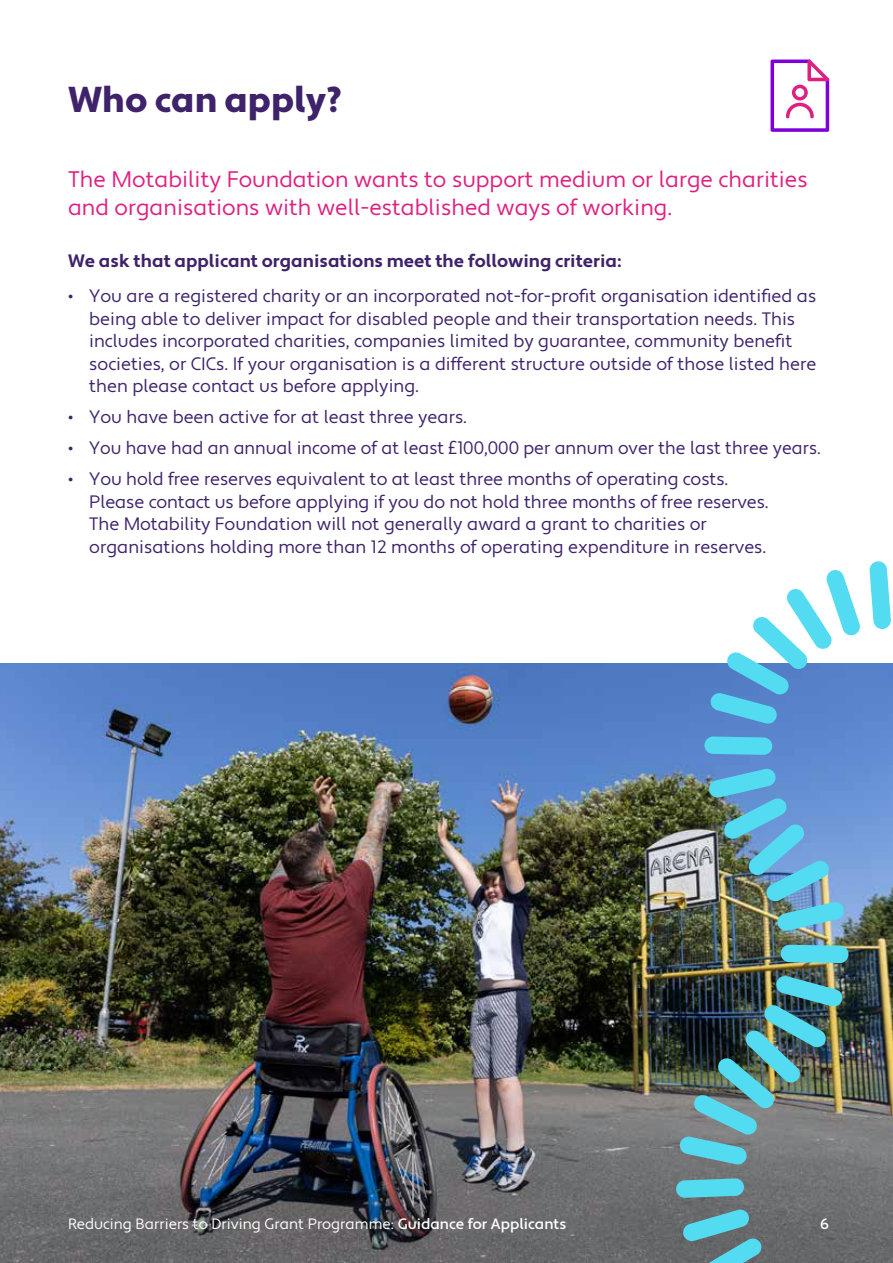
<style>
.page{position:relative;width:893px;height:1263px;background:#fff}
.page>*{position:absolute;margin:0;border:0;box-sizing:border-box;transform-origin:0 0}
.t1{font:900 36px "Apertura";color:#3e236b}
.t2{font:22.5px/28.5px "Apertura";color:#df2080}
.t3{font:18px/22.5px "Apertura";color:#3e236b}
.t4{font:700 18px "Apertura";color:#3e236b}
.t5{font:15px "Apertura";color:#fff}
.t6{font:500 15px "Apertura";color:#fff}
.s1{font-weight:500}
</style>
<div class="page">
<img style="left:0;top:663px;width:893px;height:385px">
<img style="left:0;top:1048px;width:893px;height:215px">
<svg style="left:770px;top:59px;width:59px;height:73px"></svg>
<svg style="left:869px;top:561px;width:22px;height:68px"></svg>
<svg style="left:710px;top:570px;width:151px;height:154px"></svg>
<svg style="left:704px;top:736px;width:68px;height:19px"></svg>
<img style="left:708px;top:768px;width:137px;height:164px">
<svg style="left:781px;top:945px;width:67px;height:18px"></svg>
<img style="left:679px;top:975px;width:164px;height:190px">
<svg style="left:676px;top:1178px;width:68px;height:20px"></svg>
<svg style="left:682px;top:1209px;width:81px;height:54px;background:#5e96a0"></svg>
<h1 class="t1" style="left:68px;top:78px;width:275px">Who can apply?</h1>
<p class="t2" style="left:68px;top:166px;width:741px">The Motability Foundation wants to support medium or large charities and organisations with well-established ways of working.</p>
<p class="t4" style="left:68px;top:250px;width:554px">We ask that applicant organisations meet the following criteria:</p>
<p class="t3" style="left:89px;top:285px;width:729px;text-indent:-21px">• You are a registered charity or an incorporated not-for-profit organisation identified as being able to deliver impact for disabled people and their transportation needs. This includes incorporated charities, companies limited by guarantee, community benefit societies, or CICs. If your organisation is a different structure outside of those listed here then please contact us before applying.</p>
<p class="t3" style="left:68px;top:406px;width:400px">• You have been active for at least three years.</p>
<p class="t3" style="left:68px;top:437px;width:754px">• You have had an annual income of at least £100,000 per annum over the last three years.</p>
<p class="t3" style="left:89px;top:468px;width:681px;text-indent:-21px">• You hold free reserves equivalent to at least three months of operating costs.<br>Please contact us before applying if you do not hold three months of free reserves.<br>The Motability Foundation will not generally award a grant to charities or organisations holding more than 12 months of operating expenditure in reserves.</p>
<p class="t5" style="left:68px;top:1214px;width:500px">Reducing Barriers to Driving Grant Programme: <span class="s1">Guidance for Applicants</span></p>
<p class="t6" style="left:820px;top:1214px;width:11px">6</p>
</div>
